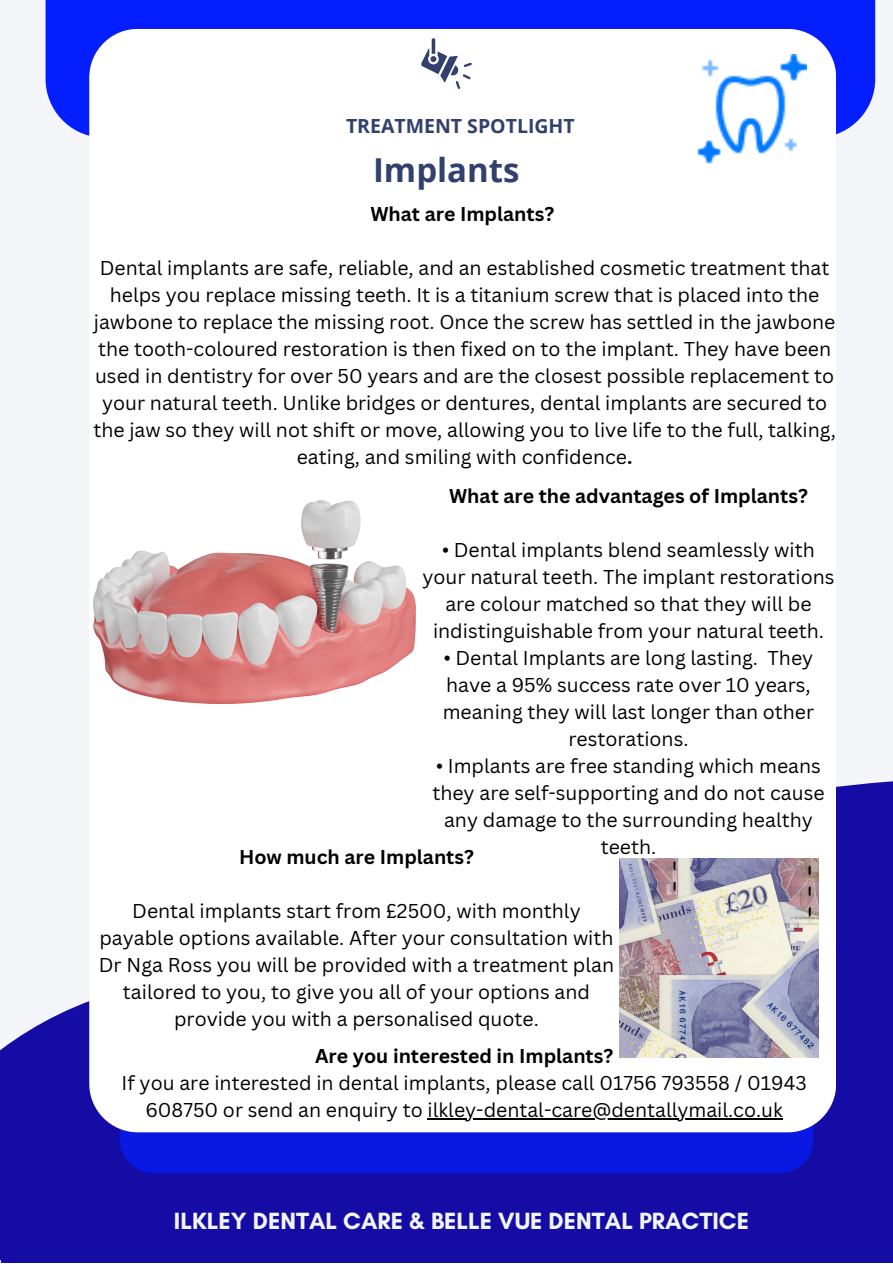
<style>
.page{position:relative;width:893px;height:1264px;background:#fff}
.page>*{position:absolute;margin:0;border:0;box-sizing:border-box;transform-origin:0 0}
.t1{font:700 33px "Open Sans";color:#31406d}
.t2{font:700 23.85px "Glacial Indifference";color:#f3f5f9}
.t3{font:19.5px/27px "Canva Sans";color:#000;text-align:center}
.t4{font:700 19.5px "Canva Sans";color:#000}
.t5{font:700 19.5px "Open Sans";color:#31406d}
.s1{font-weight:700}
</style>
<div class="page">
<div style="left:0;top:0;width:892px;height:1262px;background:#f3f5f9"></div>
<div style="left:45px;top:0;width:831px;height:136px;background:#051eff"></div>
<svg style="left:0;top:781px;width:892px;height:481px;fill:#140ca4"></svg>
<div style="left:120px;top:993px;width:693px;height:180px;background:#0918e3;border-radius:34px"></div>
<div style="left:89px;top:29px;width:747px;height:1103px;background:#fff;border-radius:49px"></div>
<svg style="left:421px;top:38px;width:50px;height:51px"></svg>
<img style="left:697px;top:54px;width:109px;height:110px">
<img style="left:93px;top:500px;width:323px;height:203px">
<img style="left:619px;top:858px;width:199px;height:199px">
<hr style="left:427px;top:1117px;width:355px;height:2px;background:#000">
<p class="t5" style="left:346px;top:112px;width:230px">TREATMENT SPOTLIGHT</p>
<p class="t1" style="left:373px;top:147px;width:148px">Implants</p>
<p class="t4" style="left:370px;top:200px;width:185px">What are Implants?</p>
<p class="t3" style="left:93px;top:254px;width:743px">Dental implants are safe, reliable, and an established cosmetic treatment that helps you replace missing teeth. It is a titanium screw that is placed into the jawbone to replace the missing root. Once the screw has settled in the jawbone the tooth-coloured restoration is then fixed on to the implant. They have been used in dentistry for over 50 years and are the closest possible replacement to your natural teeth. Unlike bridges or dentures, dental implants are secured to the jaw so they will not shift or move, allowing you to live life to the full, talking, eating, and smiling with confidence<span class="s1">.</span></p>
<p class="t4" style="left:449px;top:482px;width:360px">What are the advantages of Implants?</p>
<p class="t3" style="left:422px;top:535px;width:413px">• Dental implants blend seamlessly with your natural teeth. The implant restorations are colour matched so that they will be indistinguishable from your natural teeth.</p>
<p class="t3" style="left:442px;top:643px;width:373px">• Dental Implants are long lasting. They have a 95% success rate over 10 years, meaning they will last longer than other restorations.</p>
<p class="t3" style="left:432px;top:751px;width:393px">• Implants are free standing which means they are self-supporting and do not cause any damage to the surrounding healthy teeth.</p>
<p class="t4" style="left:239px;top:843px;width:236px">How much are Implants?</p>
<p class="t3" style="left:99px;top:897px;width:517px">Dental implants start from £2500, with monthly payable options available. After your consultation with Dr Nga Ross you will be provided with a treatment plan tailored to you, to give you all of your options and provide you with a personalised quote.</p>
<p class="t4" style="left:315px;top:1042px;width:300px">Are you interested in Implants?</p>
<p class="t3" style="left:121px;top:1068px;width:686px">If you are interested in dental implants, please call 01756 793558 / 01943<br>608750 or send an enquiry to ilkley-dental-care@dentallymail.co.uk</p>
<p class="t2" style="left:174px;top:1206px;width:576px">ILKLEY DENTAL CARE &amp; BELLE VUE DENTAL PRACTICE</p>
</div>
